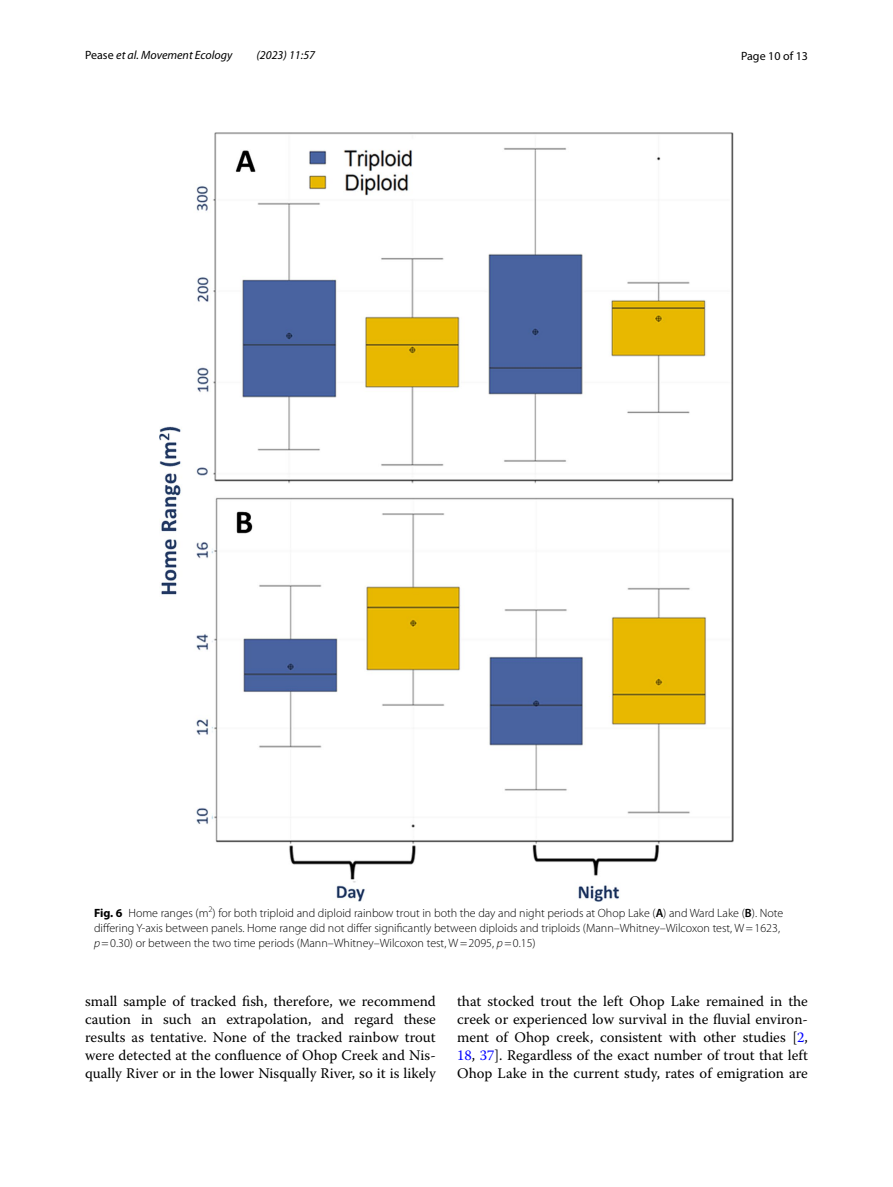
<style>
.page{position:relative;width:893px;height:1187px;background:#fff}
.page>*{position:absolute;margin:0;border:0;box-sizing:border-box;transform-origin:0 0}
.t1{font:14.7px/18px "Warnock Pro";color:#000;text-align:justify}
.t2{font:300 12px/15px "Myriad Pro";color:#000}
.t3{font:italic 12px "Myriad Pro";color:#000}
.t4{font:12px "Myriad Pro";color:#000}
.s1{font-style:normal}
.s2{font-weight:700}
.s3{font-weight:600}
.s4{font-style:italic}
.s5{color:#00f}
</style>
<div class="page">
<img style="left:159px;top:133px;width:574px;height:768px">
<p class="t3" style="left:85px;top:48px;width:149px"><span class="s1">Pease</span> et al. Movement Ecology</p>
<p class="t3" style="left:256px;top:48px;width:60px">(2023) 11:57</p>
<p class="t4" style="left:741px;top:48px;width:68px">Page 10 of 13</p>
<p class="t2" style="left:94px;top:905px;width:691px"><span class="s2">Fig. 6</span> Home ranges (m<sup>2</sup>) for both triploid and diploid rainbow trout in both the day and night periods at Ohop Lake (<span class="s3">A</span>) and Ward Lake (<span class="s3">B</span>). Note differing Y-axis between panels. Home range did not differ significantly between diploids and triploids (Mann–Whitney–Wilcoxon test, W=1623, <span class="s4">p</span>=0.30) or between the two time periods (Mann–Whitney–Wilcoxon test, W=2095, <span class="s4">p</span>=0.15)</p>
<p class="t1" style="left:85px;top:991px;width:352px">small sample of tracked fish, therefore, we recommend caution in such an extrapolation, and regard these results as tentative. None of the tracked rainbow trout were detected at the confluence of Ohop Creek and Nis&shy;qually River or in the lower Nisqually River, so it is likely</p>
<p class="t1" style="left:457px;top:991px;width:352px">that stocked trout the left Ohop Lake remained in the creek or experienced low survival in the fluvial environ&shy;ment of Ohop creek, consistent with other studies [<span class="s5">2</span>, <span class="s5">18</span>, <span class="s5">37</span>]. Regardless of the exact number of trout that left Ohop Lake in the current study, rates of emigration are</p>
</div>
